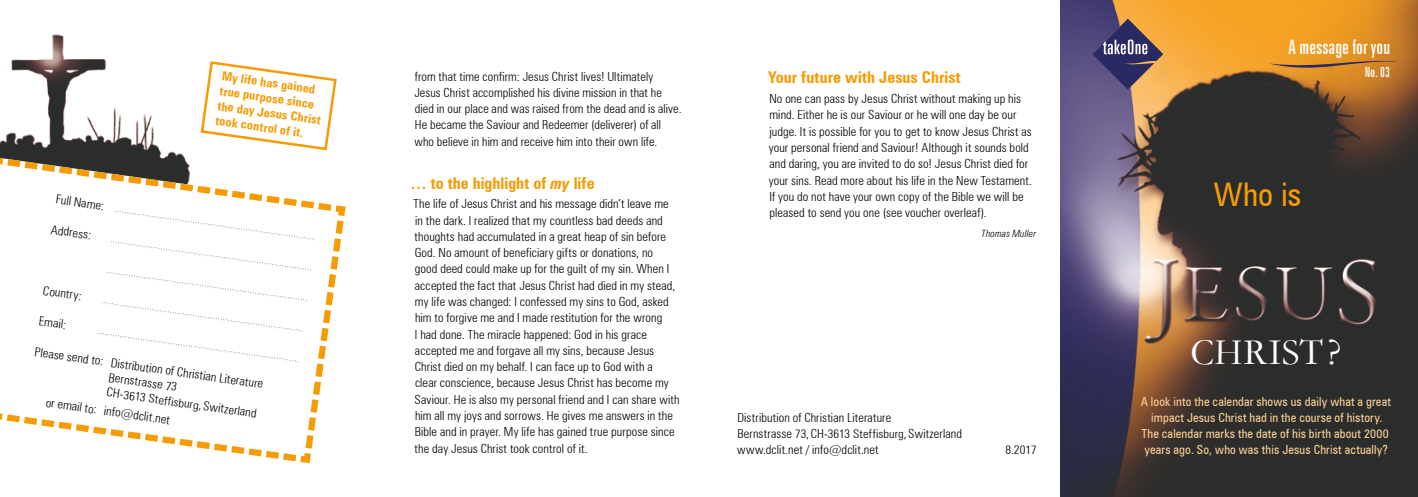
<style>
.page{position:relative;width:1418px;height:497px;background:#fff}
.page>*{position:absolute;margin:0;border:0;box-sizing:border-box;transform-origin:0 0}
.t1{font:37.5px "Garamond";letter-spacing:.005em;color:#fff}
.t2{font:condensed 32.5px "Zurich BT";color:#f59c05}
.t3{font:extra-condensed 20px "Zurich BT";color:#fff}
.t4{font:700 condensed 16.25px "Zurich BT";letter-spacing:.005em;color:#f59c05}
.t5{font:extra-condensed 14.12px "Zurich BT";color:#fff}
.t6{font:300 condensed 12.5px/16.2px "Zurich BT";letter-spacing:.005em;color:#000}
.t7{font:condensed 12.5px/16.2px "Zurich BT";letter-spacing:.01em;color:#fcd094;text-align:center}
.t8{font:700 condensed 12.5px/15px "Zurich BT";color:#f59c05}
.t9{font:300 condensed 11.88px "Zurich BT";color:#000;scale:1.05 1}
.t10{font:italic 300 condensed 10px "Zurich BT";letter-spacing:.015em;color:#000}
.t11{font:300 condensed 7.5px "Zurich BT";color:#000}
.s1{font-style:italic}
.s2{font-size:12.5px}
.s3{font-size:11.88px}
</style>
<div class="page">
<img style="left:1060px;top:0;width:357px;height:496px">
<img style="left:12px;top:34px;width:93px;height:26px">
<svg style="left:1092px;top:19px;width:71px;height:70px;background:#75616d"></svg>
<svg style="left:1268px;top:57px;width:131px;height:18px;background:#ce862c"></svg>
<svg style="left:0;top:60px;width:346px;height:404px"></svg>
<p class="t8" style="left:223px;top:68px;width:106px;rotate:8deg">My life has gained true purpose since the day Jesus Christ took control of it.</p>
<p class="t6" style="left:414px;top:68px;width:269px">from that time confirm: Jesus Christ lives! Ultimately Jesus Christ accomplished his divine mission in that he died in our place and was raised from the dead and is alive.<br>He became the Saviour and Redeemer (deliverer) of all who believe in him and receive him into their own life.</p>
<h3 class="t4" style="left:410px;top:173px;width:186px">… to the highlight of <span class="s1">my</span> life</h3>
<p class="t6" style="left:413px;top:195px;width:268px">The life of Jesus Christ and his message didn’t leave me<br>in the dark. I realized that my countless bad deeds and thoughts had accumulated in a great heap of sin before God. No amount of beneficiary gifts or donations, no<br>good deed could make up for the guilt of my sin. When I accepted the fact that Jesus Christ had died in my stead, my life was changed: I confessed my sins to God, asked him to forgive me and I made restitution for the wrong<br>I had done. The miracle happened: God in his grace accepted me and forgave all my sins, because Jesus Christ died on my behalf. I can face up to God with a<br>clear conscience, because Jesus Christ has become my Saviour. He is also my personal friend and I can share with him all my joys and sorrows. He gives me answers in the Bible and in prayer. My life has gained true purpose since the day Jesus Christ took control of it.</p>
<p class="t11" style="left:57px;top:196px;width:264px;rotate:8deg"><span class="s2">Full Name:</span> ................................................................................</p>
<p class="t6" style="left:52px;top:221px;width:42px;rotate:8deg">Address:</p>
<p class="t11" style="left:111px;top:234px;width:204px;rotate:8deg">................................................................................</p>
<p class="t11" style="left:107px;top:265px;width:204px;rotate:8deg">................................................................................</p>
<p class="t6" style="left:44px;top:282px;width:40px;rotate:8deg">Country:</p>
<p class="t11" style="left:103px;top:295px;width:204px;rotate:8deg">................................................................................</p>
<p class="t6" style="left:40px;top:312px;width:29px;rotate:8deg">Email:</p>
<p class="t11" style="left:99px;top:326px;width:204px;rotate:8deg">................................................................................</p>
<p class="t6" style="left:112px;top:354px;width:155px;line-height:15px;text-indent:-77px;rotate:8deg">Please send to: Distribution of Christian Literature<br>Bernstrasse <span class="s3">73<br></span>CH-<span class="s3">3613 Steffisburg</span>,Switzerland</p>
<p class="t6" style="left:47px;top:393px;width:127px;rotate:8deg">or email to: info@dclit.net</p>
<h3 class="t4" style="left:768px;top:68px;width:194px">Your future with Jesus Christ</h3>
<p class="t6" style="left:768px;top:90px;width:264px">No one can pass by Jesus Christ without making up his mind. Either he is our Saviour or he will one day be our judge. It is possible for you to get to know Jesus Christ as your personal friend and Saviour! Although it sounds bold and daring, you are invited to do so! Jesus Christ died for your sins. Read more about his life in the New Testament.<br>If you do not have your own copy of the Bible we will be pleased to send you one (see voucher overleaf).</p>
<p class="t10" style="left:981px;top:227px;width:56px">Thomas Muller</p>
<p class="t6" style="left:737px;top:408px;width:226px">Distribution of Christian Literature<br>Bernstrasse <span class="s3">73</span>,CH-<span class="s3">3613 Steffisburg</span>,Switzerland www.dclit.net / info@dclit.net</p>
<p class="t9" style="left:1005px;top:442px;width:31px">8<span class="s2">.</span>2017</p>
<h3 class="t3" style="left:1288px;top:36px;width:103px">A message for you</h3>
<h2 class="t2" style="left:1213px;top:174px;width:89px">Who is</h2>
<p class="t5" style="left:1364px;top:64px;width:27px">No. 03</p>
<h1 class="t1" style="left:1190px;top:327px;width:152px">Christ?</h1>
<p class="t7" style="left:1140px;top:392px;width:252px">A look into the calendar shows us daily what a great impact Jesus Christ had in the course of history.<br>The calendar marks the date of his birth about <span class="s3">2000 </span>years ago. So, who was this Jesus Christ actually?</p>
</div>
